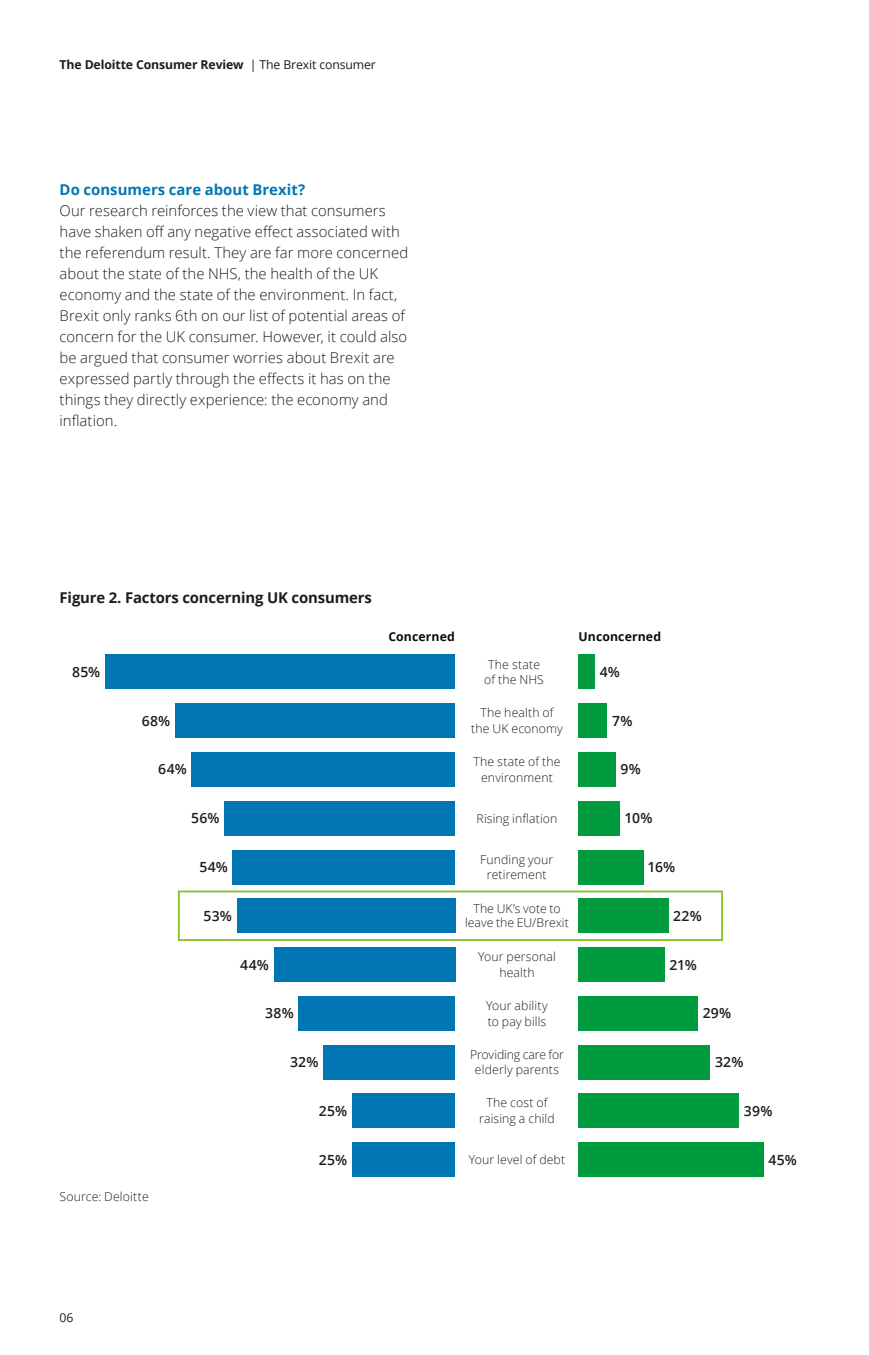
<style>
.page{position:relative;width:869px;height:1355px;background:#fff}
.page>*{position:absolute;margin:0;border:0;box-sizing:border-box;transform-origin:0 0}
.Body_copy__8_5_12pt{font:300 14.88px/21px "Open Sans";letter-spacing:.005em;color:#1d1d1b}
.Story_heading_light{font:700 14.88px "Open Sans";letter-spacing:-.01em;color:#1d1d1b}
.Subhead_A__8_5_12pt{font:700 14.88px "Open Sans";letter-spacing:.005em;color:#0077b4}
.Body_copy__8_5_12pt-2{font:600 14px "Open Sans";letter-spacing:.02em;color:#1d1d1b}
.Smaller_Text{font:300 12.25px/15.8px "Open Sans";letter-spacing:.01em;color:#1d1d1b;text-align:center}
.t1{font:700 12.25px "Open Sans";letter-spacing:-.01em;color:#1d1d1b}
.Smaller_Text-2{font:700 12.25px "Open Sans";letter-spacing:.01em;color:#100c0d}
.Body_copy__8_5_12pt-3{font:300 12.25px "Open Sans";letter-spacing:.01em;color:#1d1d1b}
.t2{font:12.25px "Open Sans";color:#1d1d1b}
.s1{font-weight:400}
</style>
<div class="page">
<div style="left:178px;top:890px;width:544px;height:50px;border:2px solid #87bd25"></div>
<div style="left:105px;top:654px;width:350px;height:35px;background:#0077b4"></div>
<div style="left:578px;top:654px;width:16px;height:35px;background:#009b3e"></div>
<div style="left:175px;top:703px;width:280px;height:35px;background:#0077b4"></div>
<div style="left:578px;top:703px;width:29px;height:35px;background:#009b3e"></div>
<div style="left:192px;top:752px;width:263px;height:34px;background:#0077b4"></div>
<div style="left:578px;top:752px;width:37px;height:34px;background:#009b3e"></div>
<div style="left:224px;top:800px;width:231px;height:35px;background:#0077b4"></div>
<div style="left:578px;top:800px;width:41px;height:35px;background:#009b3e"></div>
<div style="left:233px;top:849px;width:222px;height:35px;background:#0077b4"></div>
<div style="left:578px;top:849px;width:66px;height:35px;background:#009b3e"></div>
<div style="left:237px;top:898px;width:218px;height:35px;background:#0077b4"></div>
<div style="left:578px;top:898px;width:90px;height:35px;background:#009b3e"></div>
<div style="left:274px;top:947px;width:181px;height:34px;background:#0077b4"></div>
<div style="left:578px;top:947px;width:86px;height:34px;background:#009b3e"></div>
<div style="left:298px;top:995px;width:157px;height:35px;background:#0077b4"></div>
<div style="left:578px;top:995px;width:119px;height:35px;background:#009b3e"></div>
<div style="left:323px;top:1044px;width:132px;height:35px;background:#0077b4"></div>
<div style="left:578px;top:1044px;width:131px;height:35px;background:#009b3e"></div>
<div style="left:352px;top:1093px;width:103px;height:35px;background:#0077b4"></div>
<div style="left:578px;top:1093px;width:160px;height:35px;background:#009b3e"></div>
<div style="left:352px;top:1142px;width:103px;height:34px;background:#0077b4"></div>
<div style="left:578px;top:1142px;width:185px;height:34px;background:#009b3e"></div>
<p class="t1" style="left:60px;top:56px;width:318px">The Deloitte Consumer Review <span class="s1">| The Brexit consumer</span></p>
<p class="Subhead_A__8_5_12pt" style="left:60px;top:179px;width:247px">Do consumers care about Brexit?</p>
<p class="Body_copy__8_5_12pt" style="left:60px;top:200px;width:350px">Our research reinforces the view that consumers have shaken off any negative effect associated with the referendum result. They are far more concerned about the state of the NHS, the health of the UK economy and the state of the environment. In fact, Brexit only ranks 6th on our list of potential areas of concern for the UK consumer. However, it could also be argued that consumer worries about Brexit are expressed partly through the effects it has on the things they directly experience: the economy and inflation.</p>
<p class="Story_heading_light" style="left:60px;top:586px;width:313px">Figure 2. Factors concerning UK consumers</p>
<p class="Smaller_Text-2" style="left:388px;top:627px;width:68px">Concerned</p>
<p class="Smaller_Text-2" style="left:578px;top:627px;width:84px">Unconcerned</p>
<p class="Smaller_Text" style="left:484px;top:656px;width:61px;line-height:14.9px">The state of the NHS</p>
<p class="Body_copy__8_5_12pt-2" style="left:72px;top:662px;width:30px">85%</p>
<p class="Body_copy__8_5_12pt-2" style="left:599px;top:662px;width:22px">4%</p>
<p class="Smaller_Text" style="left:471px;top:704px;width:93px">The health of the UK economy</p>
<p class="Body_copy__8_5_12pt-2" style="left:142px;top:711px;width:30px">68%</p>
<p class="Body_copy__8_5_12pt-2" style="left:612px;top:711px;width:22px">7%</p>
<p class="Smaller_Text" style="left:473px;top:753px;width:89px">The state of the environment</p>
<p class="Body_copy__8_5_12pt-2" style="left:158px;top:759px;width:30px">64%</p>
<p class="Body_copy__8_5_12pt-2" style="left:620px;top:759px;width:22px">9%</p>
<p class="Body_copy__8_5_12pt-2" style="left:191px;top:808px;width:30px">56%</p>
<p class="Smaller_Text" style="left:476px;top:809px;width:82px">Rising inflation</p>
<p class="Body_copy__8_5_12pt-2" style="left:624px;top:808px;width:30px">10%</p>
<p class="Smaller_Text" style="left:480px;top:850px;width:75px">Funding your retirement</p>
<p class="Body_copy__8_5_12pt-2" style="left:199px;top:857px;width:30px">54%</p>
<p class="Body_copy__8_5_12pt-2" style="left:647px;top:857px;width:29px">16%</p>
<p class="Smaller_Text" style="left:465px;top:901px;width:105px;line-height:14px">The UK’s vote to leave the EU/Brexit</p>
<p class="Body_copy__8_5_12pt-2" style="left:203px;top:906px;width:30px">53%</p>
<p class="Body_copy__8_5_12pt-2" style="left:673px;top:906px;width:30px">22%</p>
<p class="Smaller_Text" style="left:478px;top:948px;width:79px">Your personal health</p>
<p class="Body_copy__8_5_12pt-2" style="left:240px;top:954px;width:30px">44%</p>
<p class="Body_copy__8_5_12pt-2" style="left:669px;top:954px;width:29px">21%</p>
<p class="Smaller_Text" style="left:486px;top:997px;width:63px;text-align:left">Your ability to pay bills</p>
<p class="Body_copy__8_5_12pt-2" style="left:265px;top:1003px;width:30px">38%</p>
<p class="Body_copy__8_5_12pt-2" style="left:702px;top:1003px;width:30px">29%</p>
<p class="Smaller_Text" style="left:470px;top:1045px;width:95px">Providing care for elderly parents</p>
<p class="Body_copy__8_5_12pt-2" style="left:290px;top:1052px;width:30px">32%</p>
<p class="Body_copy__8_5_12pt-2" style="left:714px;top:1052px;width:30px">32%</p>
<p class="Smaller_Text" style="left:479px;top:1094px;width:77px">The cost of raising a child</p>
<p class="Body_copy__8_5_12pt-2" style="left:319px;top:1101px;width:30px">25%</p>
<p class="Body_copy__8_5_12pt-2" style="left:743px;top:1101px;width:30px">39%</p>
<p class="Body_copy__8_5_12pt-2" style="left:319px;top:1149px;width:30px">25%</p>
<p class="Smaller_Text" style="left:468px;top:1151px;width:98px">Your level of debt</p>
<p class="Body_copy__8_5_12pt-2" style="left:768px;top:1149px;width:30px">45%</p>
<p class="Body_copy__8_5_12pt-3" style="left:60px;top:1187px;width:91px">Source: Deloitte</p>
<p class="t2" style="left:60px;top:1309px;width:15px">06</p>
</div>
